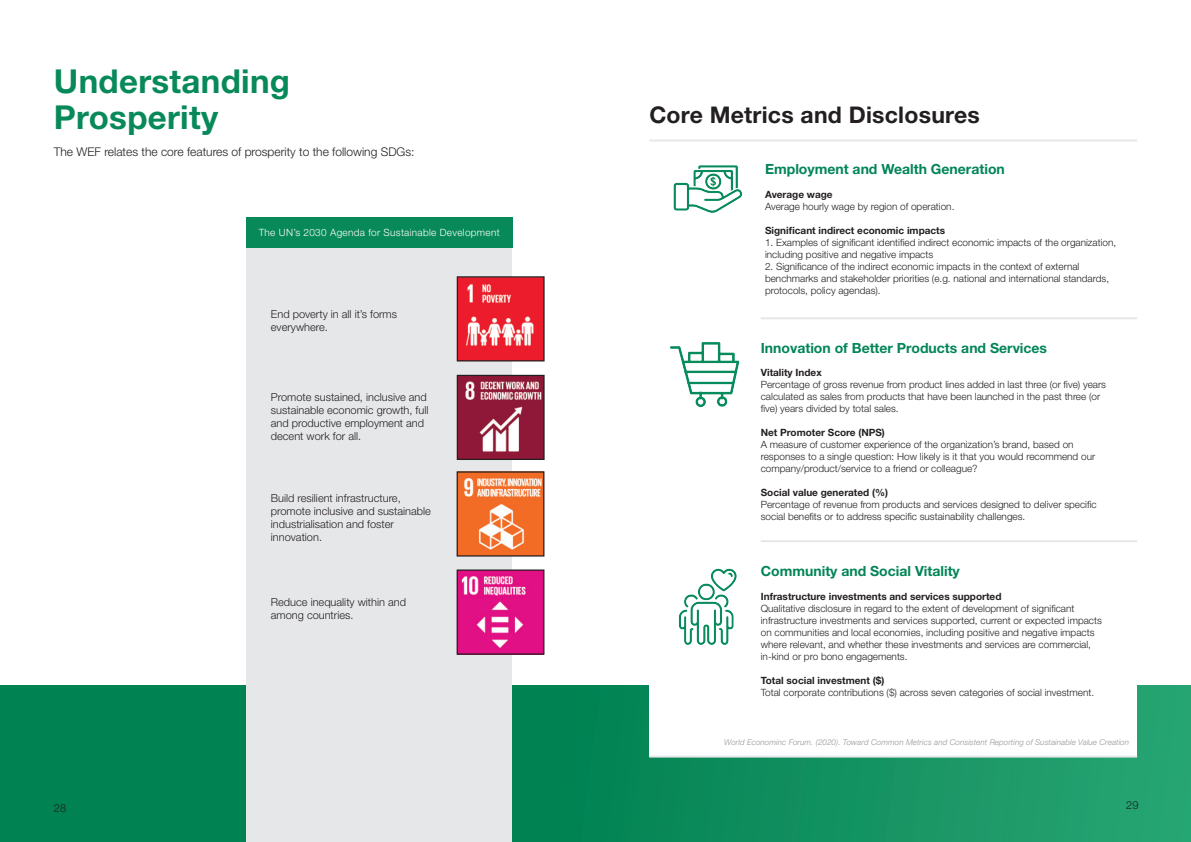
<style>
.page{position:relative;width:1191px;height:842px;background:#fff}
.page>*{position:absolute;margin:0;border:0;box-sizing:border-box;transform-origin:0 0}
.t1{font:700 33px/36px "Helvetica Neue LT Std";letter-spacing:.01em;color:#078959}
.t2{font:700 23px "Helvetica Neue LT Std";letter-spacing:.01em;color:#231f20}
.t3{font:700 14px "Helvetica Neue LT Std";color:#028557}
.t4{font:300 12px "Helvetica Neue LT Std";color:#231f20}
.t5{font:300 11px/13px "Helvetica Neue LT Std";color:#231f20}
.t6{font:300 10px/12px "Helvetica Neue LT Std";color:#231f20}
.t7{font:700 10px "Helvetica Neue LT Std";color:#231f20}
.t8{font:300 10px "Helvetica Neue LT Std";letter-spacing:.03em;color:#fff}
.t9{font:italic 300 8px "Helvetica Neue LT Std";letter-spacing:.01em;color:#939598}
</style>
<div class="page">
<svg style="left:0;top:686px;width:1191px;height:156px;background:#0c8c5c"></svg>
<div style="left:246px;top:247px;width:265px;height:595px;background:#e6e7e9"></div>
<img style="left:459px;top:278px;width:83px;height:81px">
<div style="left:457px;top:276px;width:87px;height:85px;border:1px solid #231f20"></div>
<img style="left:458px;top:571px;width:84px;height:82px">
<div style="left:456px;top:569px;width:88px;height:86px;border:1px solid #231f20"></div>
<img style="left:459px;top:377px;width:83px;height:81px">
<div style="left:457px;top:375px;width:87px;height:85px;border:1px solid #231f20"></div>
<img style="left:458px;top:473px;width:84px;height:82px">
<div style="left:456px;top:471px;width:88px;height:86px;border:1px solid #231f20"></div>
<div style="left:247px;top:217px;width:266px;height:31px;background:#078959"></div>
<div style="left:649px;top:194px;width:488px;height:562px;background:#fff"></div>
<hr style="left:649px;top:140px;width:488px;height:2px;background:#e6e7e9">
<hr style="left:761px;top:317px;width:376px;height:2px;background:#e6e7e9">
<hr style="left:761px;top:540px;width:376px;height:2px;background:#e6e7e9">
<hr style="left:649px;top:755px;width:488px;height:2px;background:#e6e7e9">
<img style="left:678px;top:568px;width:59px;height:77px">
<img style="left:670px;top:342px;width:70px;height:66px">
<img style="left:673px;top:165px;width:70px;height:48px">
<h1 class="t1" style="left:54px;top:63px;width:238px">Understanding<br>Prosperity</h1>
<p class="t4" style="left:54px;top:144px;width:362px">The WEF relates the core features of prosperity to the following SDGs:</p>
<p class="t8" style="left:259px;top:227px;width:242px">The UN’s 2030 Agenda for Sustainable Development</p>
<p class="t5" style="left:271px;top:308px;width:128px">End poverty in all it’s forms everywhere.</p>
<p class="t5" style="left:271px;top:390px;width:159px">Promote sustained, inclusive and sustainable economic growth, full and productive employment and decent work for all.</p>
<p class="t5" style="left:271px;top:491px;width:161px">Build resilient infrastructure, promote inclusive and sustainable industrialisation and foster innovation.</p>
<p class="t5" style="left:271px;top:596px;width:137px">Reduce inequality within and among countries.</p>
<h2 class="t2" style="left:649px;top:100px;width:332px">Core Metrics and Disclosures</h2>
<h3 class="t3" style="left:765px;top:161px;width:241px">Employment and Wealth Generation</h3>
<p class="t7" style="left:765px;top:188px;width:69px">Average wage</p>
<p class="t6" style="left:765px;top:200px;width:191px">Average hourly wage by region of operation.</p>
<p class="t7" style="left:765px;top:224px;width:182px">Significant indirect economic impacts</p>
<p class="t6" style="left:765px;top:236px;width:353px">1. Examples of significant identified indirect economic impacts of the organization, including positive and negative impacts</p>
<p class="t6" style="left:765px;top:260px;width:345px">2. Significance of the indirect economic impacts in the context of external benchmarks and stakeholder priorities (e.g. national and international standards, protocols, policy agendas).</p>
<h3 class="t3" style="left:761px;top:339px;width:288px">Innovation of Better Products and Services</h3>
<p class="t7" style="left:761px;top:367px;width:62px">Vitality Index</p>
<p class="t6" style="left:761px;top:379px;width:347px">Percentage of gross revenue from product lines added in last three (or five) years calculated as sales from products that have been launched in the past three (or five) years divided by total sales.</p>
<p class="t7" style="left:761px;top:427px;width:126px">Net Promoter Score (NPS)</p>
<p class="t6" style="left:761px;top:439px;width:336px">A measure of customer experience of the organization’s brand, based on responses to a single question: How likely is it that you would recommend our company/product/service to a friend or colleague?</p>
<p class="t7" style="left:761px;top:487px;width:129px">Social value generated (%)</p>
<p class="t6" style="left:761px;top:499px;width:337px">Percentage of revenue from products and services designed to deliver specific social benefits or to address specific sustainability challenges.</p>
<h3 class="t3" style="left:761px;top:562px;width:201px">Community and Social Vitality</h3>
<p class="t7" style="left:761px;top:590px;width:242px">Infrastructure investments and services supported</p>
<p class="t6" style="left:761px;top:602px;width:342px">Qualitative disclosure in regard to the extent of development of significant infrastructure investments and services supported, current or expected impacts on communities and local economies, including positive and negative impacts where relevant, and whether these investments and services are commercial, in‑kind or pro bono engagements.</p>
<p class="t7" style="left:761px;top:674px;width:125px">Total social investment ($)</p>
<p class="t6" style="left:761px;top:686px;width:335px">Total corporate contributions ($) across seven categories of social investment.</p>
<p class="t9" style="left:724px;top:737px;width:406px">World Econominc Forum. (2020). Toward Common Metrics and Consistent Reporting of Sustainable Value Creation</p>
<p class="t5" style="left:54px;top:801px;width:14px">28</p>
<p class="t5" style="left:1126px;top:798px;width:14px">29</p>
</div>
